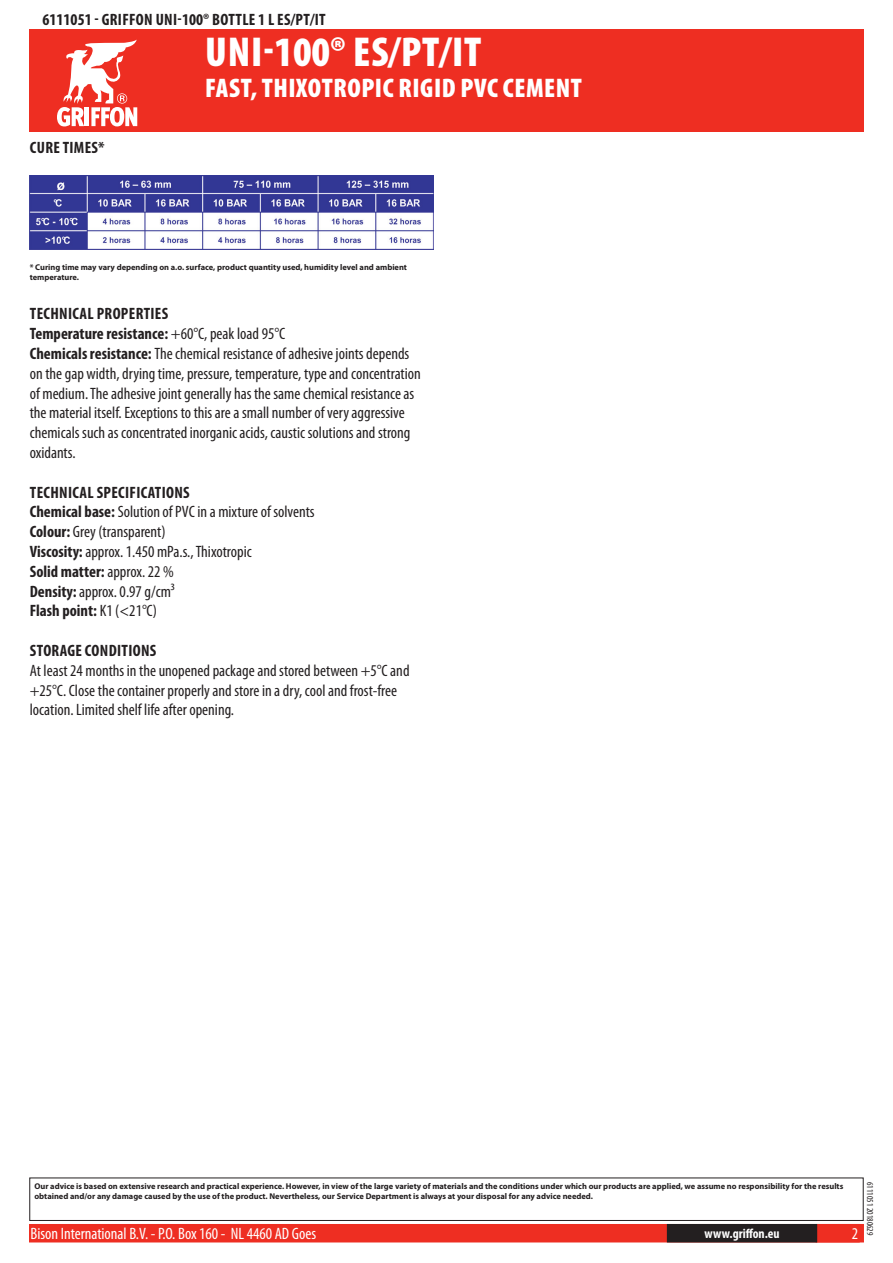
<style>
.page{position:relative;width:893px;height:1263px;background:#fff}
.page>*{position:absolute;margin:0;border:0;box-sizing:border-box;transform-origin:0 0}
.t1{font:900 condensed 42px "Myriad Pro";color:#fff}
.t2{font:900 condensed 27px "Myriad Pro";letter-spacing:.02em;color:#fff}
.t3{font:condensed 16.5px/19.8px "Myriad Pro";color:#231f20}
.t4{font:700 condensed 16.5px "Myriad Pro";letter-spacing:.02em;color:#231f20}
.t5{font:condensed 16.5px "Myriad Pro";color:#fff}
.t6{font:700 condensed 13.5px "Myriad Pro";color:#fff}
.t7{font:condensed 9px "Myriad Pro";color:#231f20}
.t8{font:700 8.4px/10.1px "Myriad Pro";color:#231f20}
.s1{font-weight:700}
</style>
<div class="page">
<div style="left:30px;top:1225px;width:833px;height:17px;background:#ee2e22"></div>
<div style="left:29px;top:1224px;width:835px;height:18px;border:2px solid #ee2e22"></div>
<div style="left:816px;top:1224px;width:44px;height:18px;border:2px solid #ee2e22"></div>
<div style="left:668px;top:1225px;width:148px;height:17px;background:#231f20"></div>
<div style="left:667px;top:1224px;width:150px;height:18px;border:2px solid #231f20"></div>
<div style="left:29px;top:1177px;width:835px;height:44px;border:1px solid #231f20"></div>
<div style="left:30px;top:30px;width:834px;height:102px;background:#ee2e22"></div>
<svg style="left:57px;top:39px;width:80px;height:87px"></svg>
<img style="left:30px;top:176px;width:403px;height:73px">
<p class="t4" style="left:43px;top:9px;width:279px">6111051 - Griffon UNI-100® Bottle 1 L ES/PT/IT</p>
<h1 class="t1" style="left:205px;top:25px;width:262px">UNI -100® ES/PT/IT</h1>
<p class="t4" style="left:30px;top:137px;width:76px">Cure times*</p>
<h2 class="t2" style="left:205px;top:70px;width:378px">FAST, THIXOTROPIC RIGID PVC CEMENT</h2>
<p class="t8" style="left:30px;top:262px;width:379px">* Curing time may vary depending on a.o. surface, product quantity used, humidity level and ambient temperature.</p>
<p class="t3" style="left:30px;top:304px;width:393px"><span class="s1">Technical properties<br>Temperature resistance:</span> +60°C, peak load 95°C<br><span class="s1">Chemicals resistance:</span> The chemical resistance of adhesive joints depends on the gap width, drying time, pressure, temperature, type and concentration of medium. The adhesive joint generally has the same chemical resistance as the material itself. Exceptions to this are a small number of very aggressive chemicals such as concentrated inorganic acids, caustic solutions and strong oxidants.</p>
<p class="t3" style="left:30px;top:482px;width:286px"><span class="s1">Technical specifications<br>Chemical base:</span> Solution of PVC in a mixture of solvents <span class="s1">Colour:</span> Grey (transparent)<br><span class="s1">Viscosity:</span> approx. 1.450 mPa.s., Thixotropic<br><span class="s1">Solid matter:</span> approx. 22 %<br><span class="s1">Density:</span> approx. 0.97 g/cm³<br><span class="s1">Flash point:</span> K1 (&lt;21°C)</p>
<p class="t4" style="left:30px;top:640px;width:127px">Storage conditions</p>
<p class="t3" style="left:30px;top:660px;width:381px">At least 24 months in the unopened package and stored between +5°C and +25°C. Close the container properly and store in a dry, cool and frost-free location. Limited shelf life after opening.</p>
<p class="t8" style="left:34px;top:1181px;width:810px">Our advice is based on extensive research and practical experience. However, in view of the large variety of materials and the conditions under which our products are applied, we assume no responsibility for the results obtained and/or any damage caused by the use of the product. Nevertheless, our Service Department is always at your disposal for any advice needed.</p>
<p class="t5" style="left:31px;top:1224px;width:287px">Bison International B.V. - P.O. Box 160 - NL 4460 AD Goes</p>
<p class="t6" style="left:704px;top:1225px;width:77px">www.griffon.eu</p>
<p class="t5" style="left:852px;top:1224px;width:8px">2</p>
<p class="t7" style="left:875px;top:1182px;width:55px;rotate:90deg">6111051 20180629</p>
</div>
